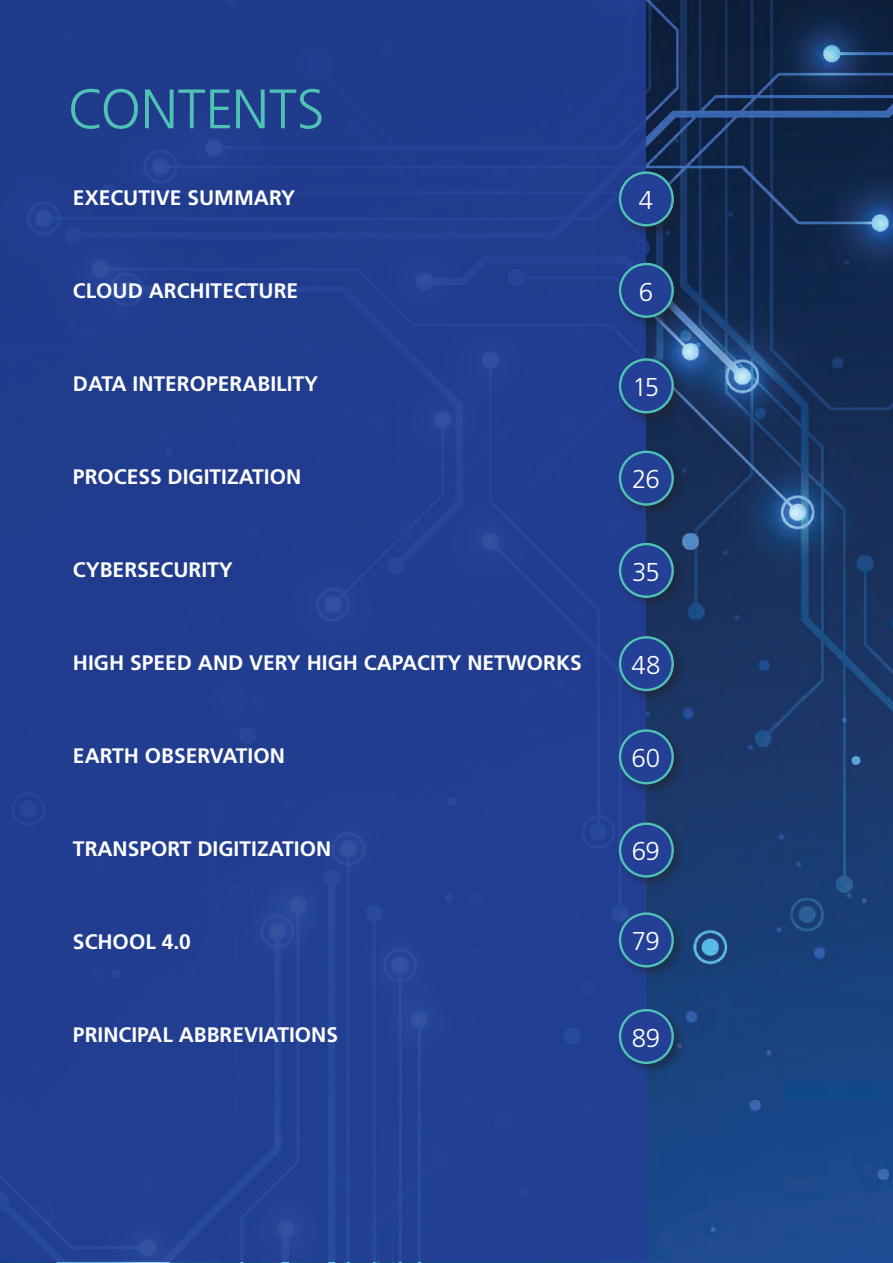
<style>
.page{position:relative;width:893px;height:1263px;background:#fff}
.page>*{position:absolute;margin:0;border:0;box-sizing:border-box;transform-origin:0 0}
.main_heading{font:55.5px "Frutiger LT 45 Lt";letter-spacing:-.005em;color:#50c1b5}
.sub-head{font:25.8px "Frutiger LT 45 Lt";letter-spacing:-.025em;color:#fff}
.Content{font:700 21px "Frutiger LT Std";color:#fff}
</style>
<div class="page">
<img style="left:646px;top:0;width:247px;height:292px">
<img style="left:646px;top:292px;width:247px;height:808px">
<div style="left:186px;top:1100px;width:707px;height:163px;background:#1a498c"></div>
<div style="left:0;top:0;width:646px;height:1262px;background:#233f96"></div>
<div style="left:616px;top:169px;width:70px;height:69px;background:#231f20;opacity:.45"></div>
<div style="left:620px;top:173px;width:53px;height:52px;background:#233f96;border-radius:50%"></div>
<div style="left:619px;top:171px;width:55px;height:55px;border:2px solid #50c1b5;border-radius:50%"></div>
<div style="left:616px;top:260px;width:70px;height:70px;background:#231f20;opacity:.45"></div>
<div style="left:620px;top:264px;width:53px;height:53px;background:#233f96;border-radius:50%"></div>
<div style="left:619px;top:263px;width:55px;height:55px;border:2px solid #50c1b5;border-radius:50%"></div>
<div style="left:616px;top:356px;width:70px;height:69px;background:#231f20;opacity:.45"></div>
<div style="left:620px;top:360px;width:53px;height:52px;background:#233f96;border-radius:50%"></div>
<div style="left:619px;top:358px;width:55px;height:55px;border:2px solid #50c1b5;border-radius:50%"></div>
<div style="left:616px;top:448px;width:70px;height:70px;background:#231f20;opacity:.45"></div>
<div style="left:620px;top:452px;width:53px;height:52px;background:#233f96;border-radius:50%"></div>
<div style="left:619px;top:451px;width:55px;height:55px;border:2px solid #50c1b5;border-radius:50%"></div>
<div style="left:616px;top:540px;width:70px;height:70px;background:#231f20;opacity:.45"></div>
<div style="left:620px;top:544px;width:53px;height:53px;background:#233f96;border-radius:50%"></div>
<div style="left:619px;top:543px;width:55px;height:55px;border:2px solid #50c1b5;border-radius:50%"></div>
<div style="left:616px;top:820px;width:70px;height:70px;background:#231f20;opacity:.45"></div>
<div style="left:620px;top:824px;width:53px;height:52px;background:#233f96;border-radius:50%"></div>
<div style="left:619px;top:822px;width:55px;height:56px;border:2px solid #50c1b5;border-radius:50%"></div>
<div style="left:616px;top:727px;width:70px;height:69px;background:#231f20;opacity:.45"></div>
<div style="left:620px;top:730px;width:53px;height:53px;background:#233f96;border-radius:50%"></div>
<div style="left:619px;top:729px;width:55px;height:55px;border:2px solid #50c1b5;border-radius:50%"></div>
<div style="left:616px;top:633px;width:70px;height:70px;background:#231f20;opacity:.45"></div>
<div style="left:620px;top:637px;width:53px;height:53px;background:#233f96;border-radius:50%"></div>
<div style="left:619px;top:636px;width:55px;height:55px;border:2px solid #50c1b5;border-radius:50%"></div>
<div style="left:616px;top:1006px;width:70px;height:70px;background:#231f20;opacity:.45"></div>
<div style="left:620px;top:1010px;width:53px;height:53px;background:#233f96;border-radius:50%"></div>
<div style="left:619px;top:1009px;width:55px;height:55px;border:2px solid #50c1b5;border-radius:50%"></div>
<div style="left:616px;top:910px;width:70px;height:69px;background:#231f20;opacity:.45"></div>
<div style="left:620px;top:914px;width:53px;height:52px;background:#233f96;border-radius:50%"></div>
<div style="left:619px;top:912px;width:55px;height:55px;border:2px solid #50c1b5;border-radius:50%"></div>
<p class="main_heading" style="left:68px;top:78px;width:258px">CONTENTS</p>
<p class="Content" style="left:73px;top:186px;width:224px">EXECUTIVE SUMMARY</p>
<p class="sub-head" style="left:639px;top:186px;width:16px">4</p>
<p class="Content" style="left:73px;top:279px;width:227px">CLOUD ARCHITECTURE</p>
<p class="sub-head" style="left:639px;top:277px;width:16px">6</p>
<p class="Content" style="left:73px;top:372px;width:247px">DATA INTEROPERABILITY</p>
<p class="sub-head" style="left:633px;top:373px;width:28px">15</p>
<p class="Content" style="left:73px;top:465px;width:230px">PROCESS DIGITIZATION</p>
<p class="sub-head" style="left:632px;top:465px;width:29px">26</p>
<p class="Content" style="left:73px;top:558px;width:161px">CYBERSECURITY</p>
<p class="sub-head" style="left:632px;top:557px;width:29px">35</p>
<p class="Content" style="left:73px;top:651px;width:510px">HIGH SPEED AND VERY HIGH CAPACITY NETWORKS</p>
<p class="sub-head" style="left:631px;top:650px;width:31px">48</p>
<p class="Content" style="left:73px;top:744px;width:213px">EARTH OBSERVATION</p>
<p class="sub-head" style="left:632px;top:744px;width:30px">60</p>
<p class="Content" style="left:73px;top:837px;width:260px">TRANSPORT DIGITIZATION</p>
<p class="sub-head" style="left:632px;top:837px;width:30px">69</p>
<p class="Content" style="left:73px;top:930px;width:119px">SCHOOL 4.0</p>
<p class="sub-head" style="left:632px;top:927px;width:29px">79</p>
<p class="Content" style="left:73px;top:1023px;width:267px">PRINCIPAL ABBREVIATIONS</p>
<p class="sub-head" style="left:632px;top:1023px;width:30px">89</p>
</div>
